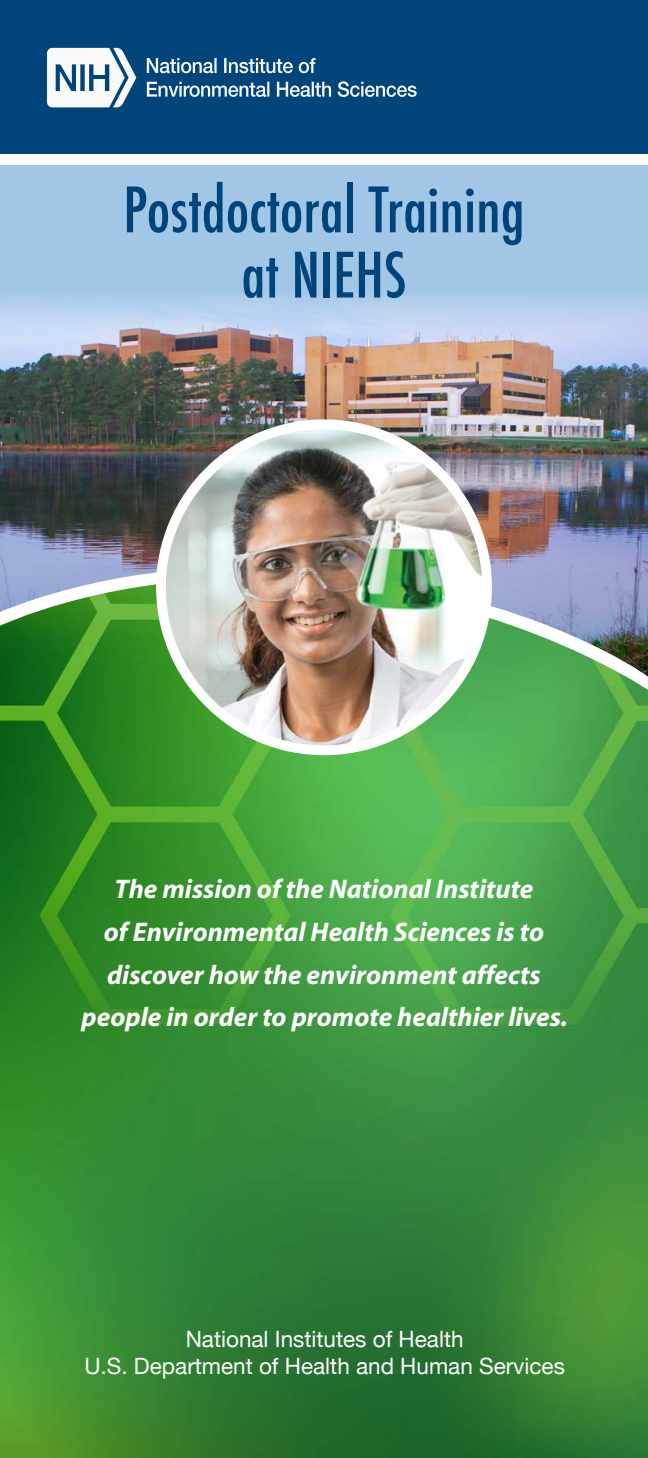
<style>
.page{position:relative;width:648px;height:1458px;background:#fff}
.page>*{position:absolute;margin:0;border:0;box-sizing:border-box;transform-origin:0 0}
.t1{font:500 condensed 60.75px/65.2px "Futura";color:#00447c;text-align:center}
.t2{font:italic 700 27px/42.8px "Myriad";color:#fff;text-align:center}
.t3{font:22.5px "Helvetica Neue";color:#fff}
</style>
<div class="page">
<img style="left:0;top:677px;width:648px;height:781px">
<img style="left:0;top:382px;width:648px;height:295px">
<svg style="left:0;top:165px;width:648px;height:217px;fill:#a1c6e6"></svg>
<img style="left:161px;top:424px;width:326px;height:326px;border-radius:163px">
<div style="left:156px;top:419px;width:336px;height:336px;border:10px solid #fff;border-radius:50%"></div>
<div style="left:0;top:0;width:648px;height:154px;background:#00447c"></div>
<svg style="left:47px;top:48px;width:89px;height:59px"></svg>
<svg style="left:147px;top:81px;width:270px;height:16px"></svg>
<svg style="left:147px;top:58px;width:169px;height:15px"></svg>
<p class="t1" style="left:123px;top:178px;width:403px">Postdoctoral Training at NIEHS</p>
<p class="t2" style="left:82px;top:869px;width:488px">The mission of the National Institute<br>of Environmental Health Sciences is to discover how the environment affects people in order to promote healthier lives.</p>
<p class="t3" style="left:186px;top:1323px;width:279px">National Institutes of Health</p>
<p class="t3" style="left:84px;top:1350px;width:482px">U.S. Department of Health and Human Services</p>
</div>
